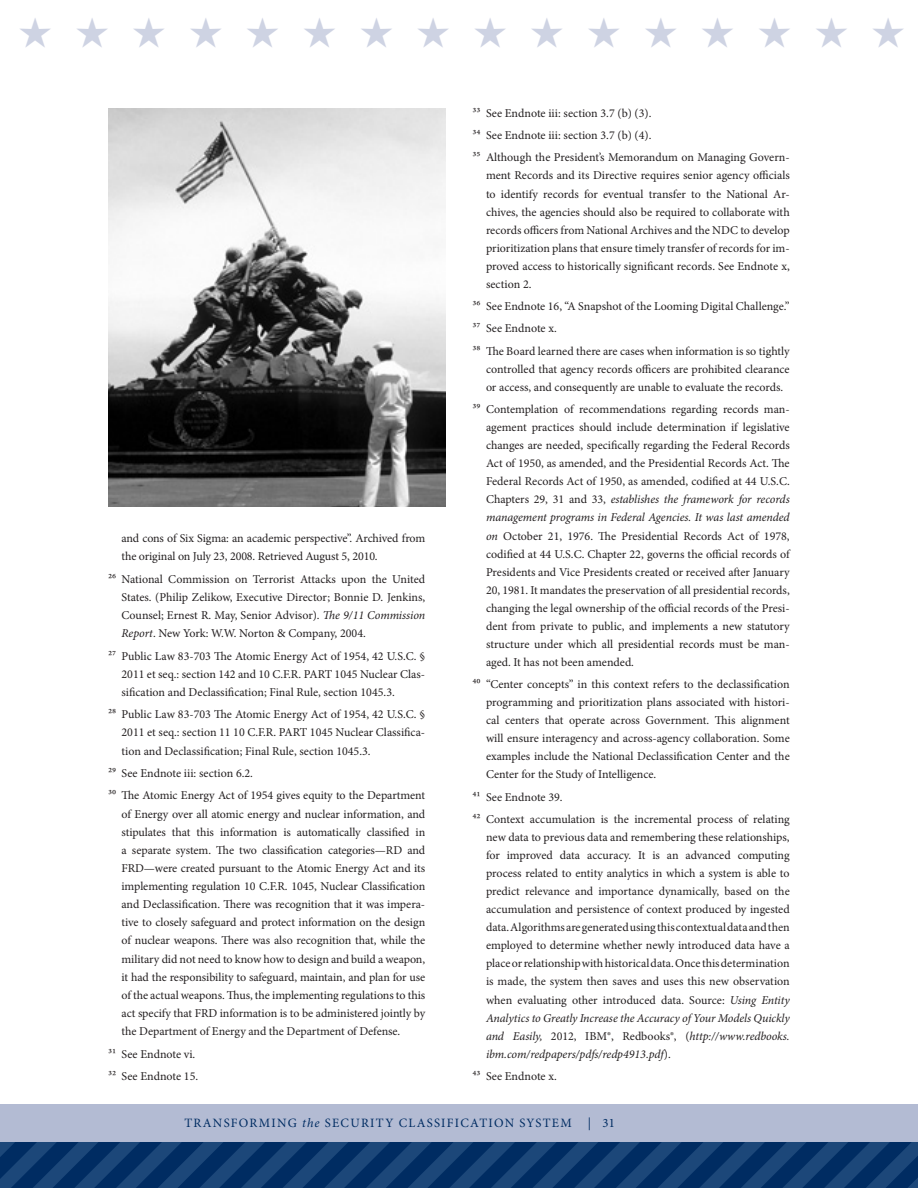
<style>
.page{position:relative;width:918px;height:1188px;background:#fff}
.page>*{position:absolute;margin:0;border:0;box-sizing:border-box;transform-origin:0 0}
.t1{font:42px "Zapf Dingbats ITC";color:#ced3e3}
.t2{font:12.75px "Minion Pro";letter-spacing:.1em;color:#002c62}
.Footnotes_Endnotes{font:12px/18px "Minion Pro";letter-spacing:-.005em;color:#231f20;text-align:justify}
.s1{font-style:italic}
</style>
<div class="page">
<svg style="left:0;top:1104px;width:918px;height:84px;background:#58739b"></svg>
<img style="left:108px;top:108px;width:338px;height:399px">
<h1 class="t1" style="left:18px;top:12px;width:889px">★ ★ ★ ★ ★ ★ ★ ★ ★ ★ ★ ★ ★ ★ ★ ★</h1>
<p class="Footnotes_Endnotes" style="left:122px;top:529px;width:305px">and cons of Six Sigma: an academic perspective”. Archived from the original on July 23, 2008. Retrieved August 5, 2010.</p>
<p class="Footnotes_Endnotes" style="left:122px;top:570px;width:305px;text-indent:-14px">26 National Commission on Terrorist Attacks upon the United States. (Philip Zelikow, Executive Director; Bonnie D. Jenkins, Counsel; Ernest R. May, Senior Advisor). <span class="s1">The 9/11 Commission Report</span>. New York: W.W. Norton &amp; Company, 2004.</p>
<p class="Footnotes_Endnotes" style="left:122px;top:647px;width:305px;text-indent:-14px">27 Public Law 83-703 The Atomic Energy Act of 1954, 42 U.S.C. § 2011 et seq.: section 142 and 10 C.F.R. PART 1045 Nuclear Clas&shy;sification and Declassification; Final Rule, section 1045.3.</p>
<p class="Footnotes_Endnotes" style="left:122px;top:705px;width:305px;text-indent:-14px">28 Public Law 83-703 The Atomic Energy Act of 1954, 42 U.S.C. § 2011 et seq.: section 11 10 C.F.R. PART 1045 Nuclear Classifica&shy;tion and Declassification; Final Rule, section 1045.3.</p>
<p class="Footnotes_Endnotes" style="left:108px;top:764px;width:147px">29 See Endnote iii: section 6.2.</p>
<p class="Footnotes_Endnotes" style="left:122px;top:787px;width:305px;text-indent:-14px">30 The Atomic Energy Act of 1954 gives equity to the Department of Energy over all atomic energy and nuclear information, and stipulates that this information is automatically classified in a separate system. The two classification categories—RD and FRD—were created pursuant to the Atomic Energy Act and its implementing regulation 10 C.F.R. 1045, Nuclear Classification and Declassification. There was recognition that it was impera&shy;tive to closely safeguard and protect information on the design of nuclear weapons. There was also recognition that, while the military did not need to know how to design and build a weapon, it had the responsibility to safeguard, maintain, and plan for use of the actual weapons. Thus, the implementing regulations to this act specify that FRD information is to be administered jointly by the Department of Energy and the Department of Defense.</p>
<p class="Footnotes_Endnotes" style="left:108px;top:1045px;width:89px">31 See Endnote vi.</p>
<p class="Footnotes_Endnotes" style="left:108px;top:1067px;width:92px">32 See Endnote 15.</p>
<p class="Footnotes_Endnotes" style="left:472px;top:104px;width:180px">33 See Endnote iii: section 3.7 (b) (3).</p>
<p class="Footnotes_Endnotes" style="left:472px;top:126px;width:180px">34 See Endnote iii: section 3.7 (b) (4).</p>
<p class="Footnotes_Endnotes" style="left:486px;top:149px;width:305px;text-indent:-14px">35 Although the President’s Memorandum on Managing Govern&shy;ment Records and its Directive requires senior agency officials to identify records for eventual transfer to the National Ar&shy;chives, the agencies should also be required to collaborate with records officers from National Archives and the NDC to develop prioritization plans that ensure timely transfer of records for im&shy;proved access to historically significant records. See Endnote x, section 2.</p>
<p class="Footnotes_Endnotes" style="left:472px;top:297px;width:319px">36 See Endnote 16, “A Snapshot of the Looming Digital Challenge.”</p>
<p class="Footnotes_Endnotes" style="left:472px;top:320px;width:86px">37 See Endnote x.</p>
<p class="Footnotes_Endnotes" style="left:486px;top:342px;width:305px;text-indent:-14px">38 The Board learned there are cases when information is so tightly controlled that agency records officers are prohibited clearance or access, and consequently are unable to evaluate the records.</p>
<p class="Footnotes_Endnotes" style="left:486px;top:400px;width:305px;text-indent:-14px">39 Contemplation of recommendations regarding records man&shy;agement practices should include determination if legislative changes are needed, specifically regarding the Federal Records Act of 1950, as amended, and the Presidential Records Act. The Federal Records Act of 1950, as amended, codified at 44 U.S.C.<br>Chapters 29, 31 and 33, <span class="s1">establishes the framework for records management programs in Federal Agencies. It was last amended on</span> October 21, 1976. The Presidential Records Act of 1978, codified at 44 U.S.C. Chapter 22, governs the official records of Presidents and Vice Presidents created or received after January 20, 1981. It mandates the preservation of all presidential records, changing the legal ownership of the official records of the Presi&shy;dent from private to public, and implements a new statutory structure under which all presidential records must be man&shy;aged. It has not been amended.</p>
<p class="Footnotes_Endnotes" style="left:486px;top:675px;width:305px;text-indent:-14px">40 “Center concepts” in this context refers to the declassification programming and prioritization plans associated with histori&shy;cal centers that operate across Government. This alignment will ensure interagency and across-agency collaboration. Some examples include the National Declassification Center and the Center for the Study of Intelligence.</p>
<p class="Footnotes_Endnotes" style="left:472px;top:788px;width:92px">41 See Endnote 39.</p>
<p class="Footnotes_Endnotes" style="left:486px;top:810px;width:305px;text-indent:-14px">42 Context accumulation is the incremental process of relating new data to previous data and remembering these relationships, for improved data accuracy. It is an advanced computing process related to entity analytics in which a system is able to predict relevance and importance dynamically, based on the accumulation and persistence of context produced by ingested data. Algorithms are generated using this contextual data and then employed to determine whether newly introduced data have a place or relationship with historical data. Once this determination is made, the system then saves and uses this new observation when evaluating other introduced data. Source: <span class="s1">Using Entity Analytics to Greatly Increase the Accuracy of Your Models Quickly and Easily,</span> 2012, IBM®, Redbooks®, (<span class="s1">http://www.redbooks. ibm.com/redpapers/pdfs/redp4913.pdf</span>).</p>
<p class="Footnotes_Endnotes" style="left:472px;top:1067px;width:86px">43 See Endnote x.</p>
<p class="t2" style="left:185px;top:1114px;width:389px">TRANSFORMING <span class="s1">the</span> SECURITY CLASSIFICATION SYSTEM</p>
<p class="t2" style="left:588px;top:1114px;width:29px">| 31</p>
</div>
